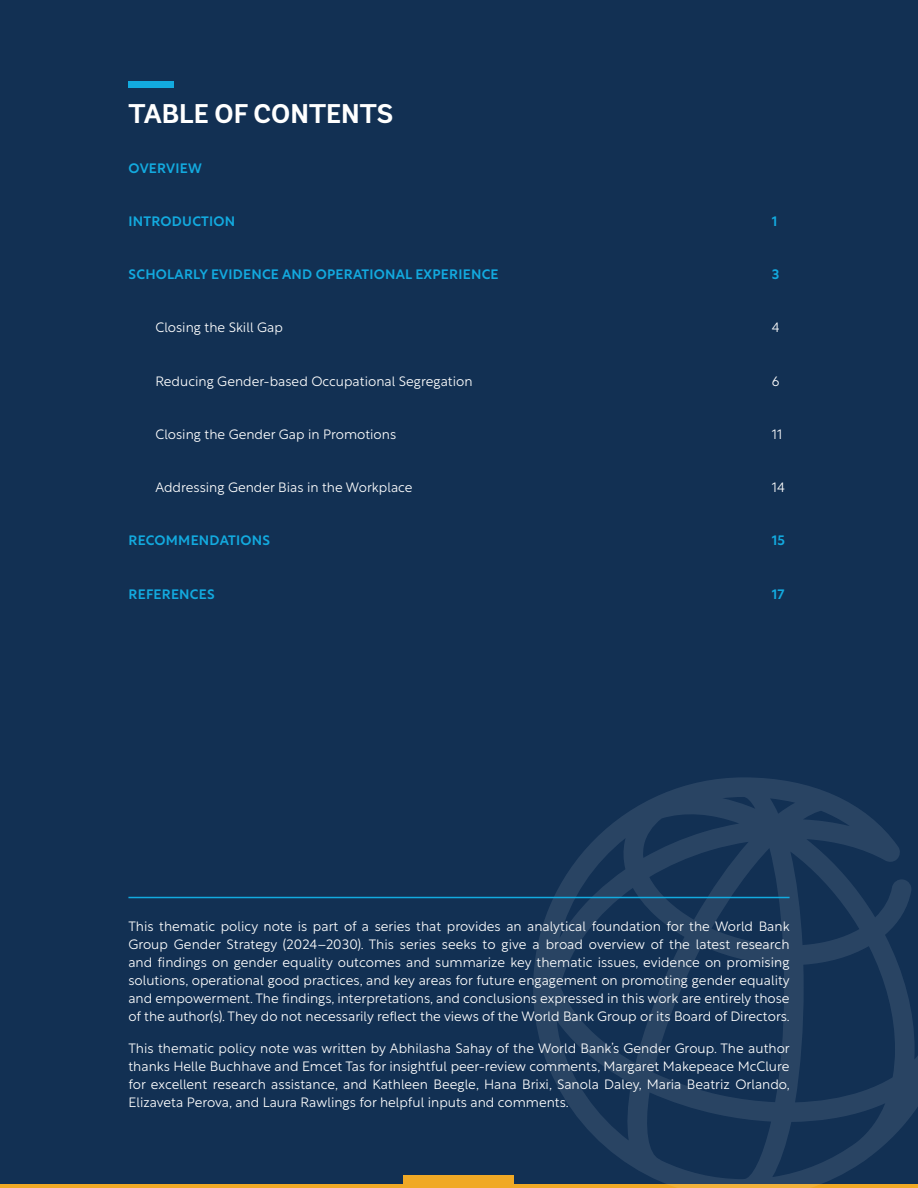
<style>
.page{position:relative;width:918px;height:1188px;background:#123053}
.page>*{position:absolute;margin:0;border:0;box-sizing:border-box;transform-origin:0 0}
.t1{font:700 27px "Andes";color:#fff}
.t2{font:300 13.5px/18px "Rustica";color:#fff;text-align:justify}
.t3{font:500 13.5px "Rustica";letter-spacing:.02em;color:#12aadf}
</style>
<div class="page">
<hr style="left:0;top:1184px;width:918px;height:4px;background:#f0a925">
<div style="left:404px;top:1175px;width:110px;height:9px;background:#f0a925"></div>
<svg style="left:533px;top:777px;width:385px;height:411px"></svg>
<div style="left:128px;top:81px;width:46px;height:6px;background:#12aadf"></div>
<hr style="left:128px;top:897px;width:662px;height:1px;background:#12aadf">
<h1 class="t1" style="left:128px;top:97px;width:266px">TABLE OF CONTENTS</h1>
<p class="t3" style="left:129px;top:156px;width:75px">OVERVIEW</p>
<p class="t3" style="left:129px;top:209px;width:108px">INTRODUCTION</p>
<p class="t3" style="left:772px;top:209px;width:7px">1</p>
<p class="t3" style="left:129px;top:263px;width:372px">SCHOLARLY EVIDENCE AND OPERATIONAL EXPERIENCE</p>
<p class="t3" style="left:772px;top:263px;width:9px">3</p>
<p class="t2" style="left:155px;top:317px;width:129px">Closing the Skill Gap</p>
<p class="t2" style="left:772px;top:317px;width:9px">4</p>
<p class="t2" style="left:155px;top:370px;width:319px">Reducing Gender-based Occupational Segregation</p>
<p class="t2" style="left:772px;top:370px;width:9px">6</p>
<p class="t2" style="left:155px;top:424px;width:242px">Closing the Gender Gap in Promotions</p>
<p class="t2" style="left:772px;top:424px;width:12px">11</p>
<p class="t2" style="left:155px;top:477px;width:259px">Addressing Gender Bias in the Workplace</p>
<p class="t2" style="left:772px;top:477px;width:15px">14</p>
<p class="t3" style="left:129px;top:529px;width:143px">RECOMMENDATIONS</p>
<p class="t3" style="left:772px;top:529px;width:15px">15</p>
<p class="t3" style="left:129px;top:582px;width:88px">REFERENCES</p>
<p class="t3" style="left:772px;top:582px;width:14px">17</p>
<p class="t2" style="left:128px;top:916px;width:663px">This thematic policy note is part of a series that provides an analytical foundation for the World Bank Group Gender Strategy (2024–2030). This series seeks to give a broad overview of the latest research and findings on gender equality outcomes and summarize key thematic issues, evidence on promising solutions, operational good practices, and key areas for future engagement on promoting gender equality and empowerment. The findings, interpretations, and conclusions expressed in this work are entirely those of the author(s). They do not necessarily reflect the views of the World Bank Group or its Board of Directors.</p>
<p class="t2" style="left:128px;top:1038px;width:663px">This thematic policy note was written by Abhilasha Sahay of the World Bank’s Gender Group. The author thanks Helle Buchhave and Emcet Tas for insightful peer-review comments, Margaret Makepeace McClure for excellent research assistance, and Kathleen Beegle, Hana Brixi, Sanola Daley, Maria Beatriz Orlando, Elizaveta Perova, and Laura Rawlings for helpful inputs and comments.</p>
</div>
